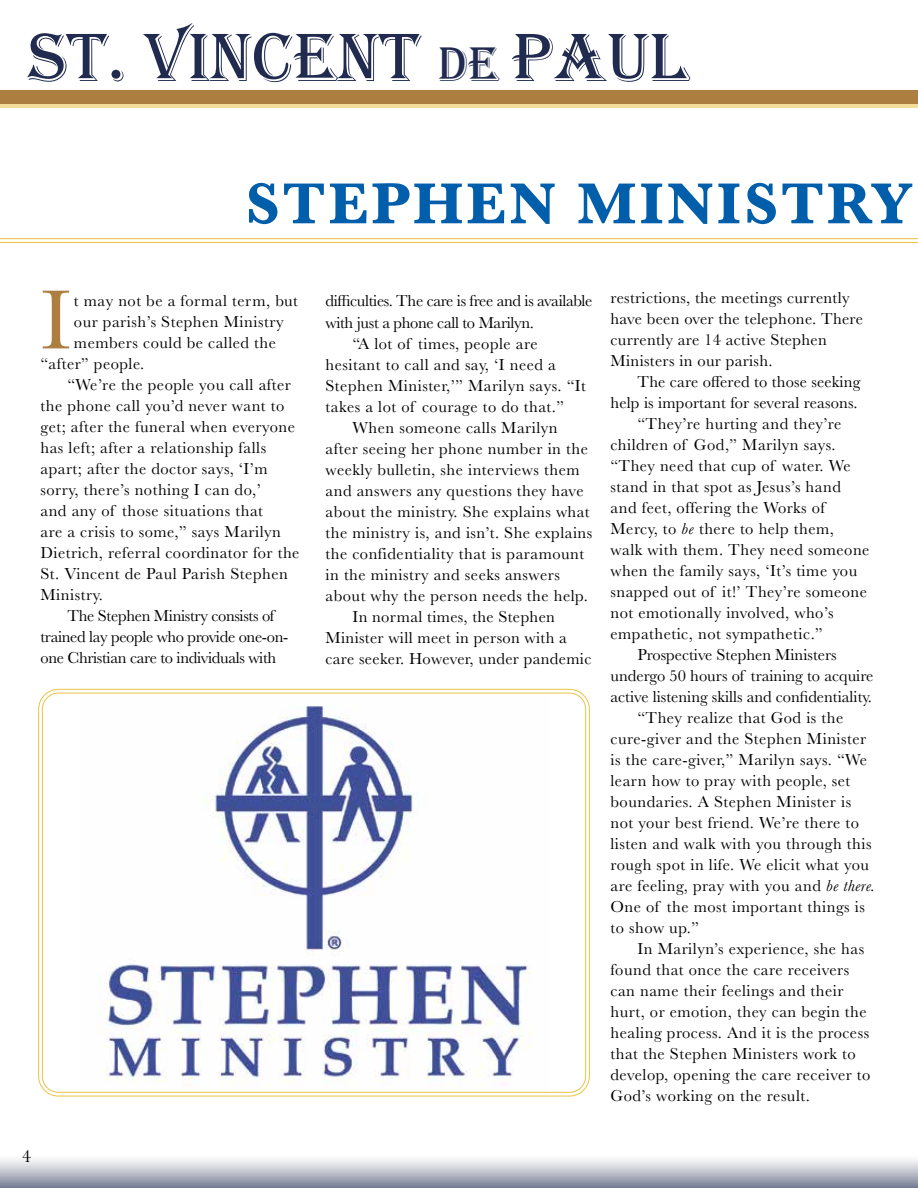
<style>
.page{position:relative;width:918px;height:1188px;background:#fff}
.page>*{position:absolute;margin:0;border:0;box-sizing:border-box;transform-origin:0 0}
.t1{font:87.15px "Baskerville";color:#ac7f41}
.t2{font:70.5px "Algerian";color:#202b4f}
.t3{font:700 60px "Baskerville";letter-spacing:.05em;color:#015eab}
.t4{font:18px "Baskerville";color:#000}
.t5{font:16.5px/21px "Baskerville";letter-spacing:.03em;color:#000}
.t6{font:16.5px "Baskerville";letter-spacing:-.02em;color:#000}
.t7{font:16.5px "Baskerville";color:#000}
.t8{font:16.5px "Baskerville";letter-spacing:.01em;color:#000}
.s1{font-size:49.95px}
.s2{font-style:italic}
</style>
<div class="page">
<div style="left:0;top:103px;width:918px;height:5px;background:#f3dd98"></div>
<div style="left:0;top:90px;width:918px;height:13px;background:#ac7f41"></div>
<svg style="left:0;top:1159px;width:918px;height:29px;background:#b8bbc7"></svg>
<hr style="left:0;top:242px;width:918px;height:1px;background:#e9c443">
<hr style="left:0;top:238px;width:918px;height:1px;background:#e9c443">
<img style="left:81px;top:692px;width:466px;height:394px">
<h2 class="t2" style="left:28px;top:18px;width:662px">ST. VINCENT <span class="s1">de</span> PAUL</h2>
<h3 class="t3" style="left:246px;top:162px;width:668px">STEPHEN MINISTRY</h3>
<h1 class="t1" style="left:40px;top:265px;width:32px">I</h1>
<p class="t5" style="left:74px;top:291px;width:226px">t may not be a formal term, but</p>
<p class="t5" style="left:74px;top:312px;width:211px">our parish’s Stephen Ministry</p>
<p class="t5" style="left:74px;top:333px;width:204px">members could be called the</p>
<p class="t5" style="left:41px;top:354px;width:105px">“after” people.</p>
<p class="t5" style="left:68px;top:375px;width:225px">“We’re the people you call after</p>
<p class="t5" style="left:41px;top:396px;width:245px">the phone call you’d never want to</p>
<p class="t5" style="left:41px;top:417px;width:256px">get; after the funeral when everyone</p>
<p class="t5" style="left:41px;top:438px;width:227px">has left; after a relationship falls</p>
<p class="t5" style="left:41px;top:459px;width:229px">apart; after the doctor says, ‘I’m</p>
<p class="t5" style="left:41px;top:480px;width:222px">sorry, there’s nothing I can do,’</p>
<p class="t5" style="left:41px;top:501px;width:224px">and any of those situations that</p>
<p class="t5" style="left:41px;top:522px;width:242px">are a crisis to some,” says Marilyn</p>
<p class="t5" style="left:41px;top:543px;width:261px">Dietrich, referral coordinator for the</p>
<p class="t5" style="left:41px;top:564px;width:249px">St. Vincent de Paul Parish Stephen</p>
<p class="t5" style="left:41px;top:585px;width:64px">Ministry.</p>
<p class="t6" style="left:68px;top:606px;width:208px">The Stephen Ministry consists of</p>
<p class="t6" style="left:41px;top:627px;width:249px">trained lay people who provide one-on-</p>
<p class="t6" style="left:41px;top:648px;width:237px">one Christian care to individuals with</p>
<p class="t4" style="left:22px;top:1145px;width:10px">4</p>
<p class="t6" style="left:326px;top:291px;width:269px">difficulties. The care is free and is available</p>
<p class="t6" style="left:326px;top:312px;width:210px">with just a phone call to Marilyn.</p>
<p class="t5" style="left:353px;top:333px;width:187px">“A lot of times, people are</p>
<p class="t5" style="left:326px;top:354px;width:232px">hesitant to call and say, ‘I need a</p>
<p class="t5" style="left:326px;top:375px;width:262px">Stephen Minister,’” Marilyn says. “It</p>
<p class="t5" style="left:326px;top:396px;width:240px">takes a lot of courage to do that.”</p>
<p class="t5" style="left:353px;top:417px;width:207px">When someone calls Marilyn</p>
<p class="t5" style="left:326px;top:438px;width:264px">after seeing her phone number in the</p>
<p class="t5" style="left:326px;top:459px;width:256px">weekly bulletin, she interviews them</p>
<p class="t5" style="left:326px;top:480px;width:260px">and answers any questions they have</p>
<p class="t5" style="left:326px;top:501px;width:266px">about the ministry. She explains what</p>
<p class="t5" style="left:326px;top:522px;width:268px">the ministry is, and isn’t. She explains</p>
<p class="t5" style="left:326px;top:543px;width:260px">the confidentiality that is paramount</p>
<p class="t5" style="left:326px;top:564px;width:236px">in the ministry and seeks answers</p>
<p class="t5" style="left:326px;top:585px;width:264px">about why the person needs the help.</p>
<p class="t5" style="left:353px;top:606px;width:204px">In normal times, the Stephen</p>
<p class="t5" style="left:326px;top:627px;width:243px">Minister will meet in person with a</p>
<p class="t5" style="left:326px;top:648px;width:267px">care seeker. However, under pandemic</p>
<p class="t5" style="left:611px;top:287px;width:254px">restrictions, the meetings currently have been over the telephone. There currently are 14 active Stephen<br>Ministers in our parish.</p>
<p class="t8" style="left:638px;top:371px;width:225px">The care offered to those seeking</p>
<p class="t8" style="left:611px;top:392px;width:249px">help is important for several reasons.</p>
<p class="t5" style="left:638px;top:413px;width:205px">“They’re hurting and they’re</p>
<p class="t5" style="left:611px;top:434px;width:227px">children of God,” Marilyn says.</p>
<p class="t5" style="left:611px;top:455px;width:242px">“They need that cup of water. We</p>
<p class="t5" style="left:611px;top:476px;width:232px">stand in that spot as Jesus’s hand</p>
<p class="t5" style="left:611px;top:497px;width:216px">and feet, offering the Works of</p>
<p class="t5" style="left:611px;top:518px;width:225px">Mercy, to <span class="s2">be</span> there to help them,</p>
<p class="t5" style="left:611px;top:539px;width:261px">walk with them. They need someone</p>
<p class="t5" style="left:611px;top:560px;width:248px">when the family says, ‘It’s time you</p>
<p class="t5" style="left:611px;top:581px;width:258px">snapped out of it!’ They’re someone</p>
<p class="t5" style="left:611px;top:602px;width:225px">not emotionally involved, who’s</p>
<p class="t5" style="left:611px;top:623px;width:214px">empathetic, not sympathetic.”</p>
<p class="t7" style="left:638px;top:644px;width:201px">Prospective Stephen Ministers</p>
<p class="t7" style="left:611px;top:665px;width:264px">undergo 50 hours of training to acquire</p>
<p class="t7" style="left:611px;top:686px;width:263px">active listening skills and confidentiality.</p>
<p class="t5" style="left:638px;top:707px;width:207px">“They realize that God is the</p>
<p class="t5" style="left:611px;top:728px;width:257px">cure-giver and the Stephen Minister</p>
<p class="t5" style="left:611px;top:749px;width:258px">is the care-giver,” Marilyn says. “We</p>
<p class="t5" style="left:611px;top:770px;width:241px">learn how to pray with people, set</p>
<p class="t5" style="left:611px;top:791px;width:242px">boundaries. A Stephen Minister is</p>
<p class="t5" style="left:611px;top:812px;width:250px">not your best friend. We’re there to</p>
<p class="t5" style="left:611px;top:833px;width:263px">listen and walk with you through this</p>
<p class="t5" style="left:611px;top:854px;width:260px">rough spot in life. We elicit what you</p>
<p class="t5" style="left:611px;top:875px;width:266px">are feeling, pray with you and <span class="s2">be there.</span></p>
<p class="t5" style="left:611px;top:896px;width:256px">One of the most important things is</p>
<p class="t5" style="left:611px;top:917px;width:90px">to show up.”</p>
<p class="t5" style="left:638px;top:938px;width:228px">In Marilyn’s experience, she has</p>
<p class="t5" style="left:611px;top:959px;width:240px">found that once the care receivers</p>
<p class="t5" style="left:611px;top:980px;width:234px">can name their feelings and their</p>
<p class="t5" style="left:611px;top:1001px;width:258px">hurt, or emotion, they can begin the</p>
<p class="t5" style="left:611px;top:1022px;width:260px">healing process. And it is the process</p>
<p class="t5" style="left:611px;top:1043px;width:247px">that the Stephen Ministers work to</p>
<p class="t5" style="left:611px;top:1064px;width:262px">develop, opening the care receiver to</p>
<p class="t5" style="left:611px;top:1085px;width:201px">God’s working on the result.</p>
</div>
